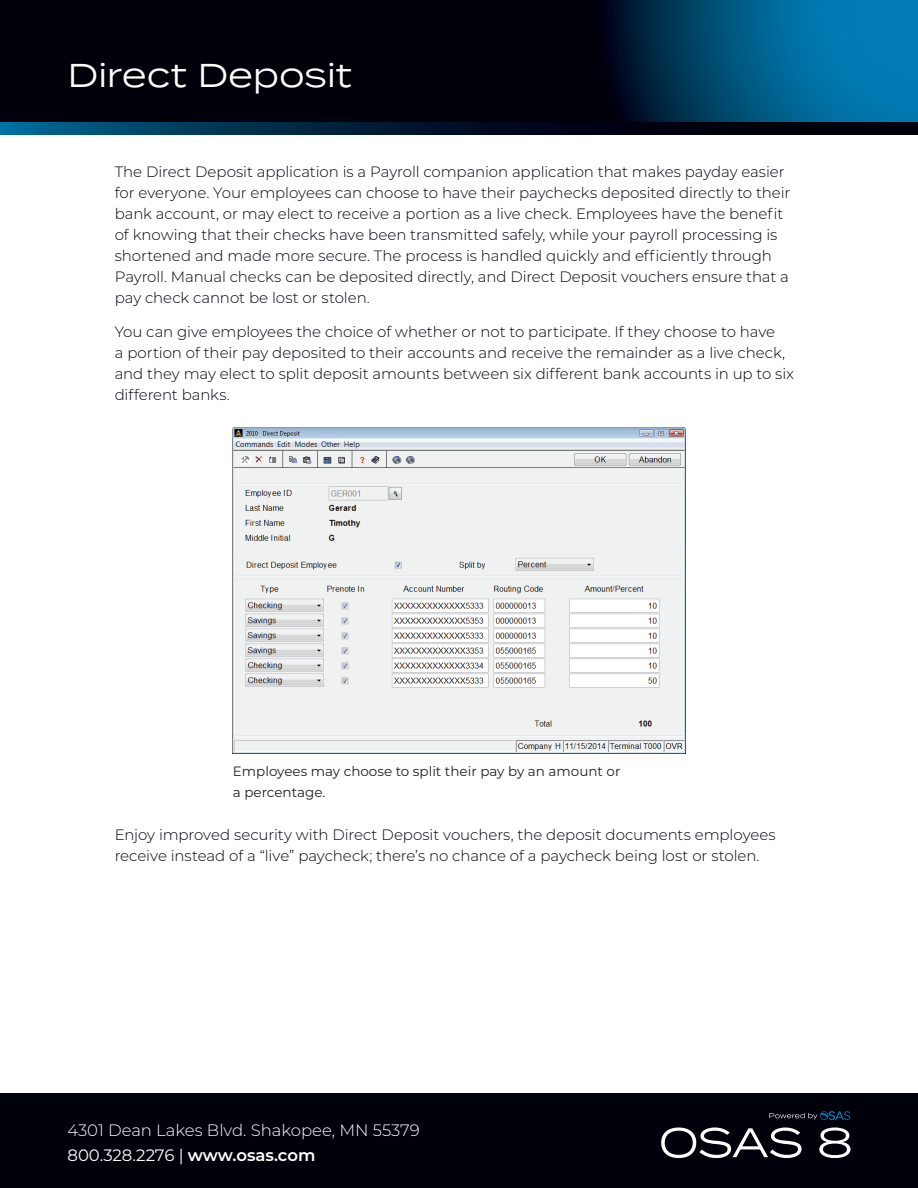
<style>
.page{position:relative;width:918px;height:1188px;background:#fff}
.page>*{position:absolute;margin:0;border:0;box-sizing:border-box;transform-origin:0 0}
.t1{font:33px "Termina";letter-spacing:-.01em;color:#fff}
.t2{font:300 16.5px/24.8px "Montserrat";color:#fff}
.t3{font:300 15px/21px "Montserrat";letter-spacing:-.005em;color:#00000b}
.t4{font:13.5px/21px "Montserrat";color:#231f20}
.s1{font-weight:400}
.s2{font-weight:600}
</style>
<div class="page">
<svg style="left:0;top:122px;width:918px;height:13px;background:#001c34"></svg>
<svg style="left:0;top:0;width:918px;height:122px;background:#001b2f"></svg>
<div style="left:0;top:1094px;width:918px;height:94px;background:#00000b"></div>
<svg style="left:661px;top:1128px;width:141px;height:30px"></svg>
<svg style="left:819px;top:1128px;width:31px;height:30px"></svg>
<svg style="left:769px;top:1111px;width:81px;height:9px"></svg>
<img style="left:233px;top:427px;width:452px;height:327px">
<h1 class="t1" style="left:68px;top:51px;width:286px">Direct Deposit</h1>
<p class="t3" style="left:115px;top:160px;width:677px">The Direct Deposit application is a Payroll companion application that makes payday easier for everyone. Your employees can choose to have their paychecks deposited directly to their bank account, or may elect to receive a portion as a live check. Employees have the benefit of knowing that their checks have been transmitted safely, while your payroll processing is shortened and made more secure. The process is handled quickly and efficiently through Payroll. Manual checks can be deposited directly, and Direct Deposit vouchers ensure that a pay check cannot be lost or stolen.</p>
<p class="t3" style="left:115px;top:321px;width:681px">You can give employees the choice of whether or not to participate. If they choose to have<br>a portion of their pay deposited to their accounts and receive the remainder as a live check, and they may elect to split deposit amounts between six different bank accounts in up to six different banks.</p>
<p class="t4" style="left:233px;top:760px;width:389px">Employees may choose to split their pay by an amount or a percentage.</p>
<p class="t3" style="left:115px;top:824px;width:663px">Enjoy improved security with Direct Deposit vouchers, the deposit documents employees receive instead of a “live” paycheck; there’s no chance of a paycheck being lost or stolen.</p>
<p class="t2" style="left:68px;top:1117px;width:354px">4301 Dean Lakes Blvd. Shakopee, MN 55379<br><span class="s1">800.328.2276 |</span> <span class="s2">www.osas.com</span></p>
</div>
